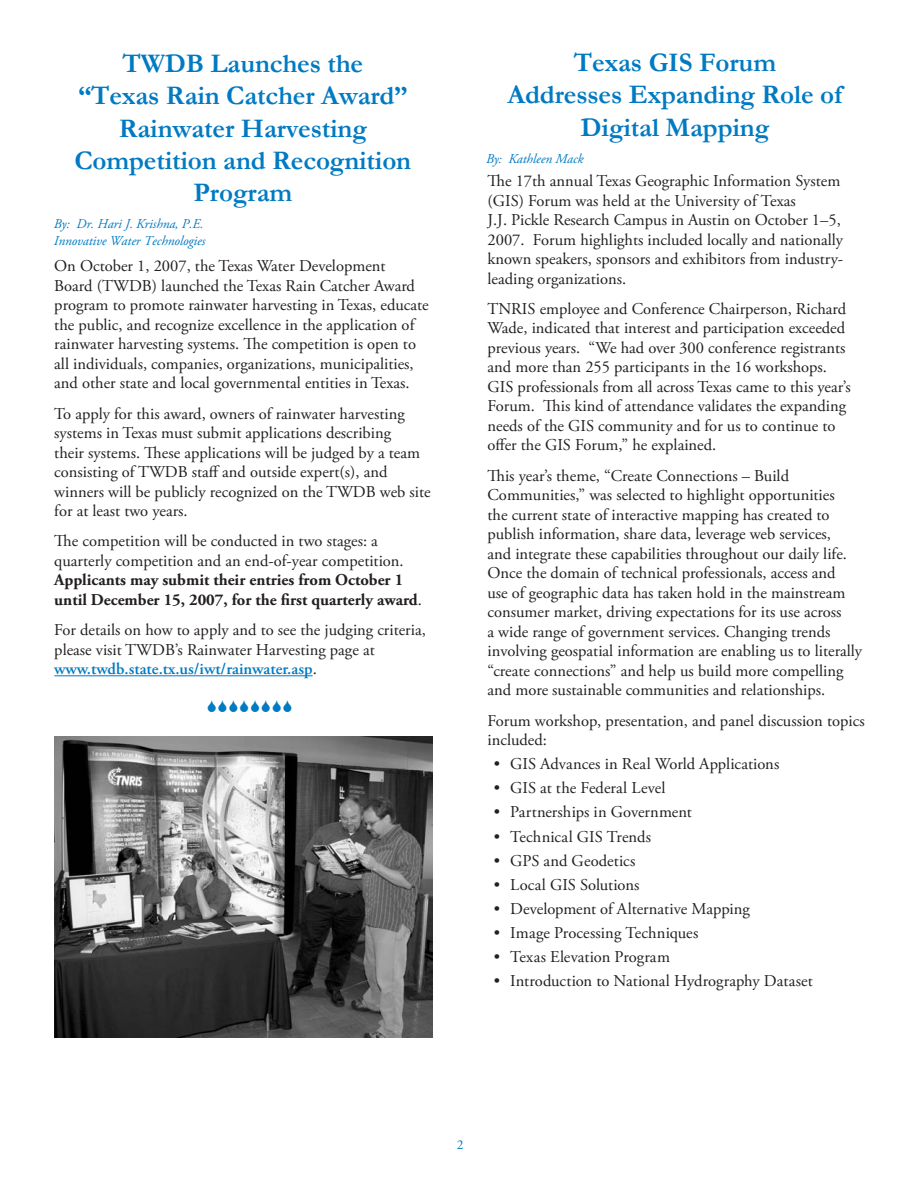
<style>
.page{position:relative;width:918px;height:1188px;background:#fff}
.page>*{position:absolute;margin:0;border:0;box-sizing:border-box;transform-origin:0 0}
.t1{font:700 27px/32.4px "Garamond";letter-spacing:-.005em;color:#007ac2;text-align:center}
.t2{font:16.5px/19.5px "Adobe Garamond Pro";color:#231f20}
.t3{font:700 16.5px/19.5px "Adobe Garamond Pro";color:#231f20}
.t4{font:italic 13.5px/16.2px "Adobe Garamond Pro";letter-spacing:-.005em;color:#007ac2}
.t5{font:13.5px "Adobe Garamond Pro";color:#007ac2}
.s1{font-weight:400}
.s2{font-weight:600;color:#007ac2}
</style>
<div class="page">
<hr style="left:54px;top:675px;width:259px;height:1px;background:#007ac2">
<img style="left:55px;top:737px;width:378px;height:300px">
<h1 class="t1" style="left:74px;top:47px;width:338px">TWDB Launches the<br>“Texas Rain Catcher Award”<br>Rainwater Harvesting<br>Competition and Recognition<br>Program</h1>
<p class="t4" style="left:54px;top:216px;width:153px">By: Dr. Hari J. Krishna, P.E.<br>Innovative Water Technologies</p>
<p class="t2" style="left:54px;top:257px;width:376px">On October 1, 2007, the Texas Water Development<br>Board (TWDB) launched the Texas Rain Catcher Award program to promote rainwater harvesting in Texas, educate the public, and recognize excellence in the application of rainwater harvesting systems. The competition is open to all individuals, companies, organizations, municipalities, and other state and local governmental entities in Texas.</p>
<p class="t2" style="left:54px;top:404px;width:378px">To apply for this award, owners of rainwater harvesting systems in Texas must submit applications describing<br>their systems. These applications will be judged by a team consisting of TWDB staff and outside expert(s), and winners will be publicly recognized on the TWDB web site for at least two years.</p>
<p class="t2" style="left:54px;top:532px;width:351px">The competition will be conducted in two stages: a quarterly competition and an end-of-year competition.</p>
<p class="t3" style="left:54px;top:571px;width:369px">Applicants may submit their entries from October 1 until December 15, 2007, for the first quarterly award<span class="s1">.</span></p>
<p class="t2" style="left:54px;top:621px;width:373px">For details on how to apply and to see the judging criteria, please visit TWDB’s Rainwater Harvesting page at <span class="s2">www.twdb.state.tx.us/iwt/rainwater.asp</span>.</p>
<h1 class="t1" style="left:508px;top:46px;width:336px">Texas GIS Forum<br>Addresses Expanding Role of<br>Digital Mapping</h1>
<p class="t4" style="left:486px;top:151px;width:99px">By: Kathleen Mack</p>
<p class="t2" style="left:488px;top:172px;width:357px">The 17th annual Texas Geographic Information System (GIS) Forum was held at the University of Texas<br>J.J. Pickle Research Campus in Austin on October 1–5, 2007. Forum highlights included locally and nationally known speakers, sponsors and exhibitors from industry&shy;leading organizations.</p>
<p class="t2" style="left:488px;top:300px;width:365px">TNRIS employee and Conference Chairperson, Richard Wade, indicated that interest and participation exceeded previous years. “We had over 300 conference registrants and more than 255 participants in the 16 workshops.<br>GIS professionals from all across Texas came to this year’s Forum. This kind of attendance validates the expanding needs of the GIS community and for us to continue to offer the GIS Forum,” he explained.</p>
<p class="t2" style="left:488px;top:466px;width:376px">This year’s theme, “Create Connections – Build Communities,” was selected to highlight opportunities<br>the current state of interactive mapping has created to publish information, share data, leverage web services,<br>and integrate these capabilities throughout our daily life.<br>Once the domain of technical professionals, access and<br>use of geographic data has taken hold in the mainstream consumer market, driving expectations for its use across<br>a wide range of government services. Changing trends involving geospatial information are enabling us to literally “create connections” and help us build more compelling and more sustainable communities and relationships.</p>
<p class="t2" style="left:488px;top:711px;width:379px">Forum workshop, presentation, and panel discussion topics included:</p>
<p class="t2" style="left:494px;top:755px;width:287px">• GIS Advances in Real World Applications</p>
<p class="t2" style="left:494px;top:779px;width:173px">• GIS at the Federal Level</p>
<p class="t2" style="left:494px;top:803px;width:199px">• Partnerships in Government</p>
<p class="t2" style="left:494px;top:827px;width:159px">• Technical GIS Trends</p>
<p class="t2" style="left:494px;top:851px;width:143px">• GPS and Geodetics</p>
<p class="t2" style="left:494px;top:875px;width:147px">• Local GIS Solutions</p>
<p class="t2" style="left:494px;top:900px;width:258px">• Development of Alternative Mapping</p>
<p class="t2" style="left:494px;top:924px;width:206px">• Image Processing Techniques</p>
<p class="t2" style="left:494px;top:948px;width:178px">• Texas Elevation Program</p>
<p class="t2" style="left:494px;top:972px;width:320px">• Introduction to National Hydrography Dataset</p>
<p class="t5" style="left:457px;top:1136px;width:8px">2</p>
</div>
